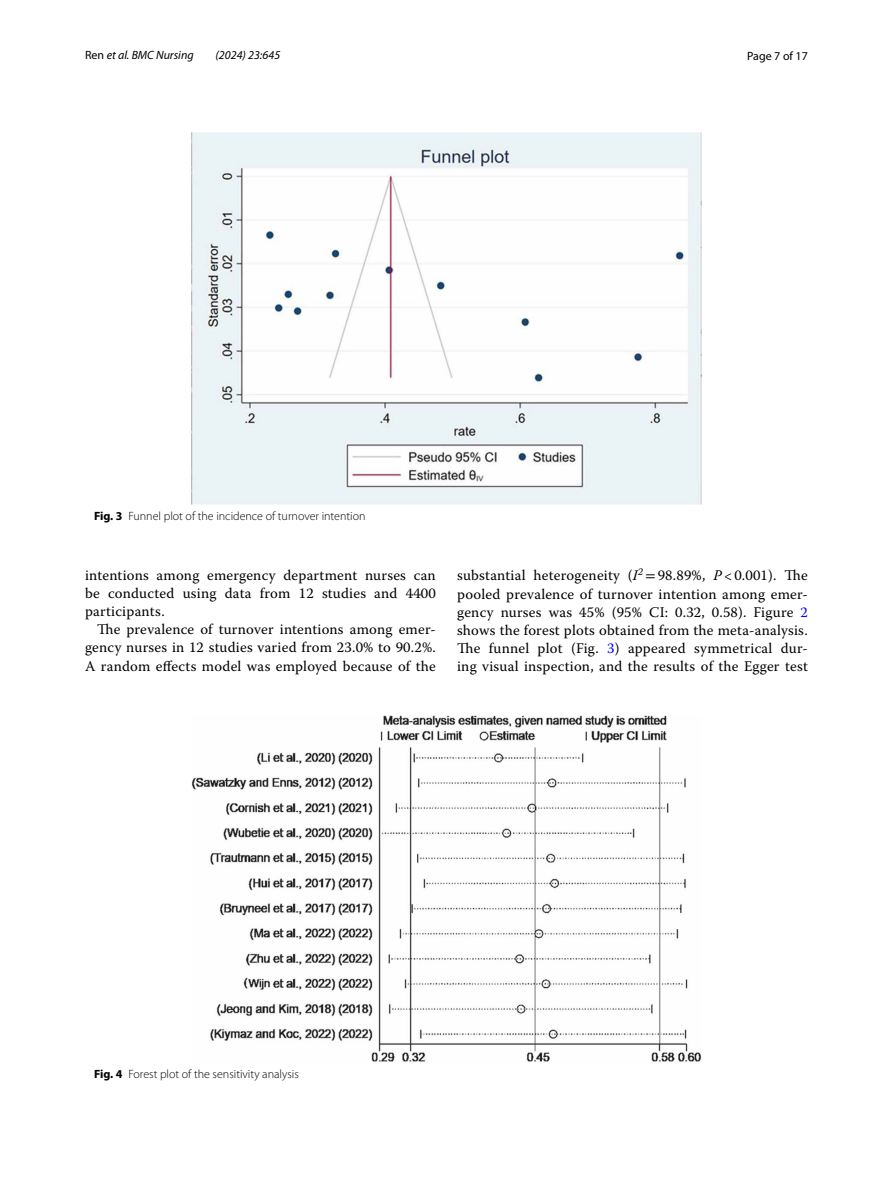
<style>
.page{position:relative;width:893px;height:1187px;background:#fff}
.page>*{position:absolute;margin:0;border:0;box-sizing:border-box;transform-origin:0 0}
.t1{font:14.7px/18px "Warnock Pro";letter-spacing:.015em;color:#000;text-align:justify}
.t2{font:300 12px "Myriad Pro";color:#000}
.t3{font:italic 12px "Myriad Pro";color:#000}
.t4{font:12px "Myriad Pro";color:#000}
.s1{font-style:normal}
.s2{font-weight:700}
.s3{font-style:italic}
.s4{font-family:"STIX"}
.s5{color:#00f}
</style>
<div class="page">
<img style="left:191px;top:133px;width:511px;height:372px">
<img style="left:191px;top:715px;width:511px;height:347px">
<p class="t3" style="left:85px;top:48px;width:110px"><span class="s1">Ren</span> et al. BMC Nursing</p>
<p class="t3" style="left:216px;top:48px;width:66px">(2024) 23:645</p>
<p class="t4" style="left:747px;top:48px;width:62px">Page 7 of 17</p>
<p class="t2" style="left:94px;top:509px;width:273px"><span class="s2">Fig. 3</span> Funnel plot of the incidence of turnover intention</p>
<p class="t1" style="left:85px;top:566px;width:352px">intentions among emergency department nurses can be conducted using data from 12 studies and 4400 participants.</p>
<p class="t1" style="left:85px;top:620px;width:352px;text-indent:12px">The prevalence of turnover intentions among emer&shy;gency nurses in 12 studies varied from 23.0% to 90.2%.<br>A random effects model was employed because of the</p>
<p class="t1" style="left:457px;top:566px;width:352px">substantial heterogeneity (<span class="s3">I</span><sup>2</sup> <span class="s4">=</span>98.89%, <span class="s3">P</span> &lt; 0.001). The pooled prevalence of turnover intention among emer&shy;gency nurses was 45% (95% CI: 0.32, 0.58). Figure <span class="s5">2 </span>shows the forest plots obtained from the meta-analysis.<br>The funnel plot (Fig. <span class="s5">3</span>) appeared symmetrical dur&shy;ing visual inspection, and the results of the Egger test</p>
<p class="t2" style="left:94px;top:1067px;width:206px"><span class="s2">Fig. 4</span> Forest plot of the sensitivity analysis</p>
</div>
